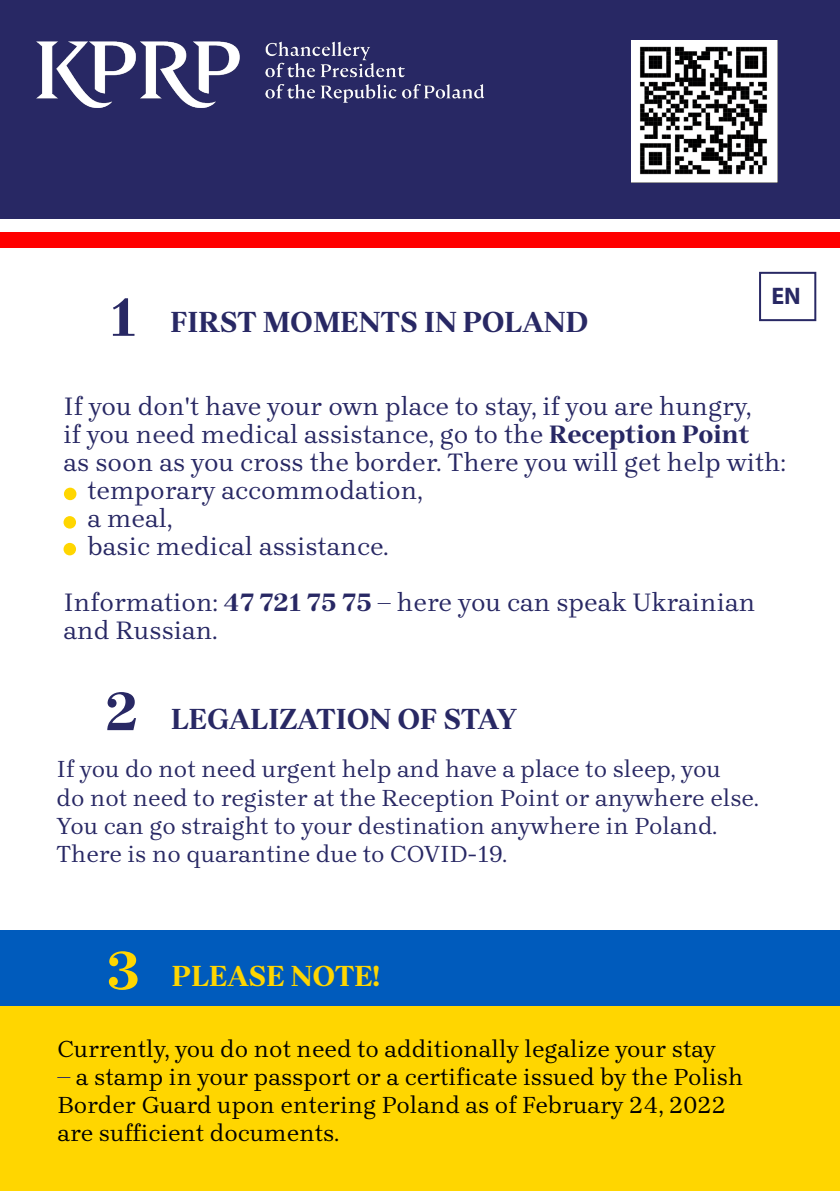
<style>
.page{position:relative;width:840px;height:1191px;background:#fff}
.page>*{position:absolute;margin:0;border:0;box-sizing:border-box;transform-origin:0 0}
.t1{font:700 56px "Brygada 1918";color:#282864}
.t2{font:700 56px "Brygada 1918";color:#ffd600}
.t3{font:700 30px "Brygada 1918";color:#282864}
.t4{font:700 30px "Brygada 1918";color:#ffd600}
.t5{font:26px/28px "Brygada 1918";color:#282864}
.t6{font:24px/28px "Brygada 1918";color:#282864}
.t7{font:24px/28px "Brygada 1918";color:#000}
.s1{font-weight:700}
.s2{font-size:26px;color:#282864}
</style>
<div class="page">
<div style="left:0;top:0;width:839px;height:1191px;background:#282864"></div>
<div style="left:0;top:248px;width:839px;height:716px;background:#fff"></div>
<div style="left:0;top:930px;width:839px;height:261px;background:#ffd600"></div>
<div style="left:0;top:930px;width:839px;height:76px;background:#005bbc"></div>
<img style="left:631px;top:40px;width:146px;height:142px">
<div style="left:0;top:219px;width:839px;height:13px;background:#fff"></div>
<div style="left:0;top:232px;width:839px;height:16px;background:#f00"></div>
<div style="left:64px;top:487px;width:12px;height:13px;background:#ffd600;border-radius:50%"></div>
<div style="left:63px;top:516px;width:13px;height:12px;background:#ffd600;border-radius:50%"></div>
<div style="left:63px;top:543px;width:13px;height:12px;background:#ffd600;border-radius:50%"></div>
<div style="left:758px;top:272px;width:57px;height:49px;border:2px solid #282864"></div>
<img style="left:37px;top:41px;width:447px;height:67px">
<h1 class="t1" style="left:109px;top:285px;width:30px">1</h1>
<p class="t3" style="left:170px;top:305px;width:419px">FIRST MOMENTS IN POLAND</p>
<p class="t5" style="left:63px;top:395px;width:689px">If you don't have your own place to stay, if you are hungry,</p>
<p class="t5" style="left:63px;top:423px;width:687px">if you need medical assistance, go to the <span class="s1">Reception Point</span></p>
<p class="t5" style="left:63px;top:451px;width:723px">as soon as you cross the border. There you will get help with:</p>
<p class="t5" style="left:87px;top:479px;width:336px">temporary accommodation,</p>
<p class="t5" style="left:87px;top:507px;width:86px">a meal,</p>
<p class="t5" style="left:87px;top:535px;width:302px">basic medical assistance.</p>
<p class="t5" style="left:63px;top:591px;width:693px">Information: <span class="s1">47 721 75 75</span> – here you can speak Ukrainian and Russian.</p>
<h1 class="t1" style="left:106px;top:679px;width:33px">2</h1>
<p class="t3" style="left:171px;top:702px;width:347px">LEGALIZATION OF STAY</p>
<p class="t6" style="left:56px;top:757px;width:703px">If you do not need urgent help and have a place to sleep, you<br>do not need to register at the Reception Point or anywhere else.<br>You can go straight to your destination anywhere in Poland.<br>There is no quarantine due to COVID-19.</p>
<h1 class="t2" style="left:106px;top:938px;width:36px">3</h1>
<p class="t4" style="left:172px;top:958px;width:209px">PLEASE NOTE!</p>
<p class="t7" style="left:57px;top:1037px;width:659px">Currently, you do not need to additionally legalize your stay</p>
<p class="t7" style="left:57px;top:1065px;width:687px"><span class="s2">–</span> a stamp in your passport or a certificate issued by the Polish<br>Border Guard upon entering Poland as of February 24, 2022 are sufficient documents.</p>
</div>
